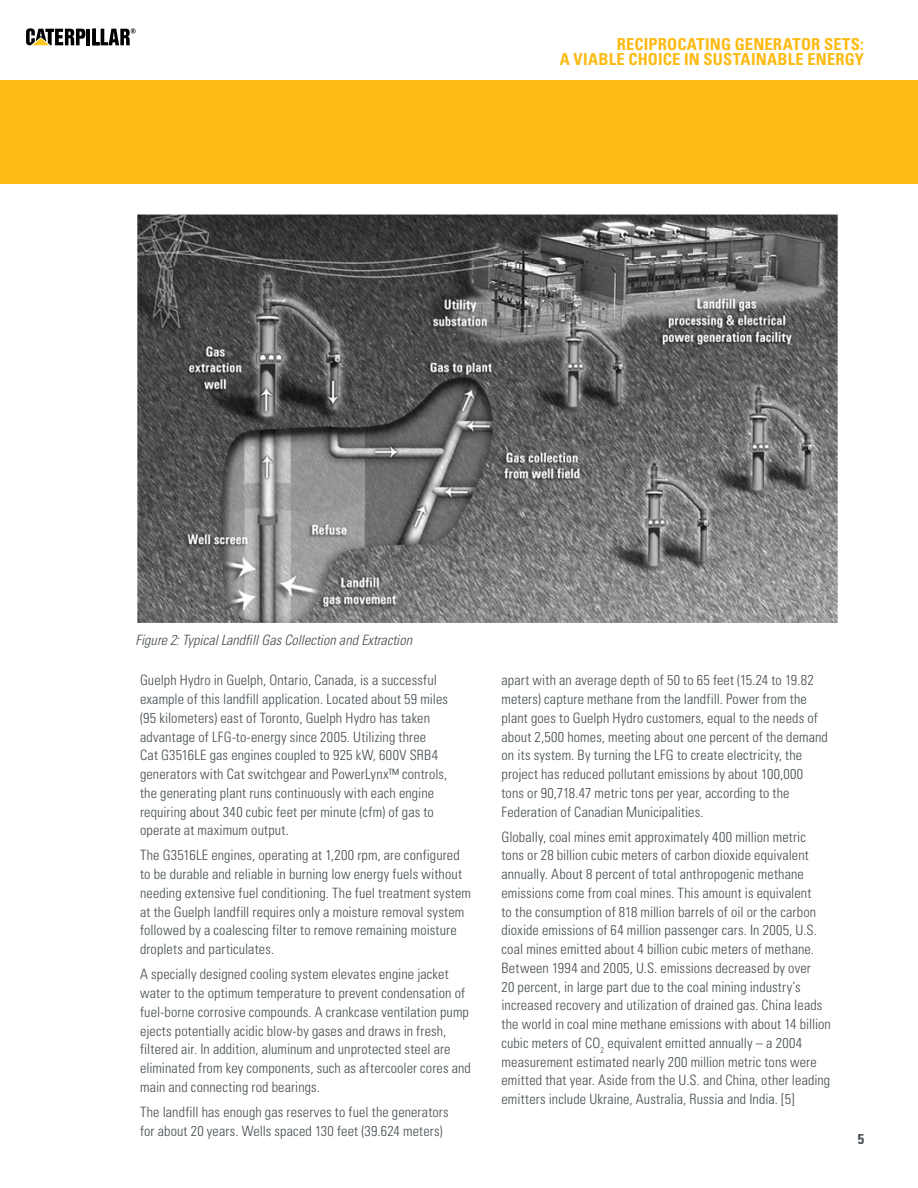
<style>
.page{position:relative;width:918px;height:1188px;background:#fff}
.page>*{position:absolute;margin:0;border:0;box-sizing:border-box;transform-origin:0 0}
.t1{font:700 condensed 16.5px/15px "Univers LT Std";letter-spacing:.01em;color:#fcba13;text-align:right}
.BULLETS{font:300 condensed 14.25px/18.8px "Univers LT Std";letter-spacing:.01em;color:#454d51}
.BULLETS-2{font:italic 300 condensed 14.25px "Univers LT Std";color:#454d51}
.t2{font:700 condensed 14.25px "Univers LT Std";color:#454d51}
</style>
<div class="page">
<hr style="left:87px;top:29px;width:3px;height:16px;background:#000">
<svg style="left:26px;top:28px;width:59px;height:17px"></svg>
<svg style="left:92px;top:28px;width:44px;height:17px"></svg>
<div style="left:0;top:81px;width:918px;height:103px;background:#fcba13"></div>
<img style="left:137px;top:214px;width:701px;height:409px">
<p class="t1" style="left:560px;top:37px;width:306px">RECIPROCATING GENERATOR SETS:<br>A VIABLE CHOICE IN SUSTAINABLE ENERGY</p>
<p class="BULLETS-2" style="left:136px;top:631px;width:278px">Figure 2: Typical Landfill Gas Collection and Extraction</p>
<p class="BULLETS" style="left:140px;top:671px;width:309px">Guelph Hydro in Guelph, Ontario, Canada, is a successful example of this landfill application. Located about 59 miles (95 kilometers) east of Toronto, Guelph Hydro has taken advantage of LFG-to-energy since 2005. Utilizing three<br>Cat G3516LE gas engines coupled to 925 kW, 600V SRB4 generators with Cat switchgear and PowerLynx™ controls, the generating plant runs continuously with each engine requiring about 340 cubic feet per minute (cfm) of gas to operate at maximum output.</p>
<p class="BULLETS" style="left:140px;top:846px;width:332px">The G3516LE engines, operating at 1,200 rpm, are configured to be durable and reliable in burning low energy fuels without needing extensive fuel conditioning. The fuel treatment system at the Guelph landfill requires only a moisture removal system followed by a coalescing filter to remove remaining moisture droplets and particulates.</p>
<p class="BULLETS" style="left:140px;top:965px;width:332px">A specially designed cooling system elevates engine jacket water to the optimum temperature to prevent condensation of fuel-borne corrosive compounds. A crankcase ventilation pump ejects potentially acidic blow-by gases and draws in fresh, filtered air. In addition, aluminum and unprotected steel are eliminated from key components, such as aftercooler cores and main and connecting rod bearings.</p>
<p class="BULLETS" style="left:140px;top:1103px;width:310px">The landfill has enough gas reserves to fuel the generators for about 20 years. Wells spaced 130 feet (39.624 meters)</p>
<p class="BULLETS" style="left:502px;top:671px;width:328px">apart with an average depth of 50 to 65 feet (15.24 to 19.82 meters) capture methane from the landfill. Power from the plant goes to Guelph Hydro customers, equal to the needs of about 2,500 homes, meeting about one percent of the demand on its system. By turning the LFG to create electricity, the project has reduced pollutant emissions by about 100,000 tons or 90,718.47 metric tons per year, according to the Federation of Canadian Municipalities.</p>
<p class="BULLETS" style="left:502px;top:827px;width:331px">Globally, coal mines emit approximately 400 million metric tons or 28 billion cubic meters of carbon dioxide equivalent annually. About 8 percent of total anthropogenic methane emissions come from coal mines. This amount is equivalent<br>to the consumption of 818 million barrels of oil or the carbon dioxide emissions of 64 million passenger cars. In 2005, U.S. coal mines emitted about 4 billion cubic meters of methane.<br>Between 1994 and 2005, U.S. emissions decreased by over<br>20 percent, in large part due to the coal mining industry’s increased recovery and utilization of drained gas. China leads the world in coal mine methane emissions with about 14 billion cubic meters of CO<sub>2</sub> equivalent emitted annually – a 2004 measurement estimated nearly 200 million metric tons were emitted that year. Aside from the U.S. and China, other leading emitters include Ukraine, Australia, Russia and India. [5]</p>
<p class="t2" style="left:858px;top:1130px;width:8px">5</p>
</div>
